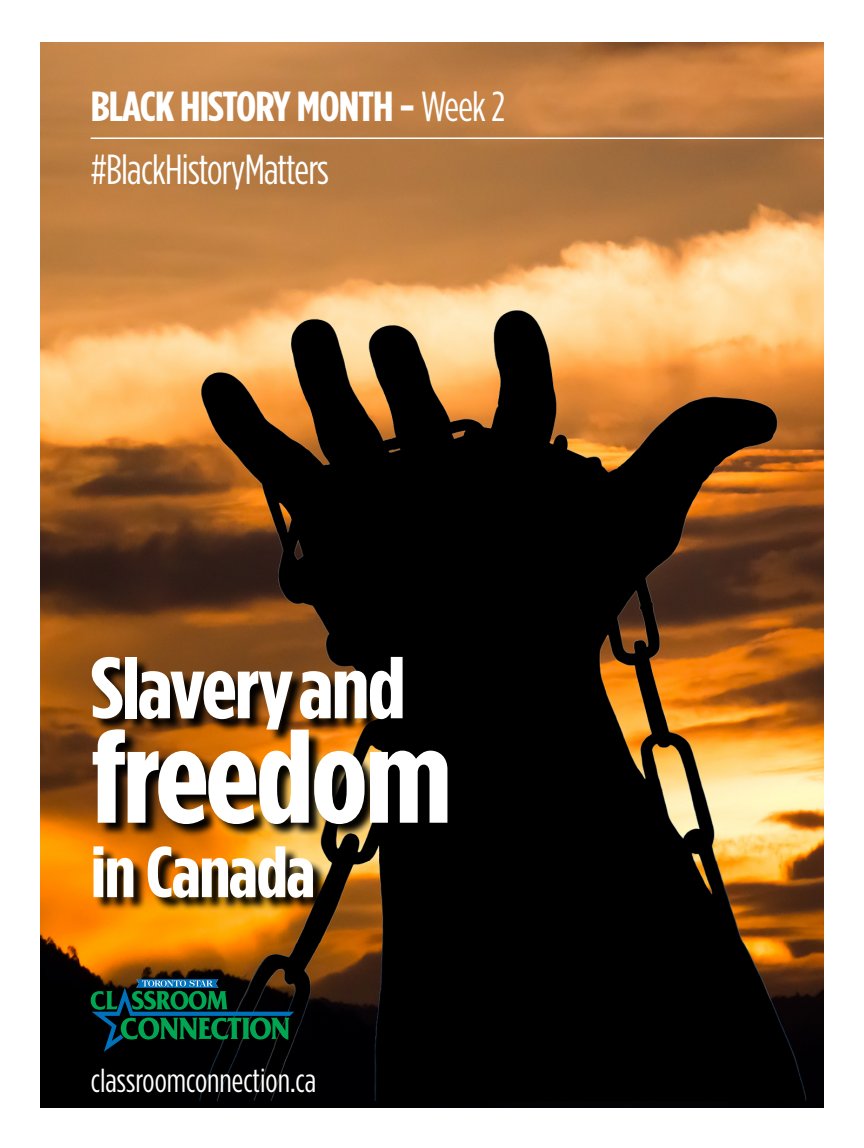
<style>
.page{position:relative;width:864px;height:1148px;background:#fff}
.page>*{position:absolute;margin:0;border:0;box-sizing:border-box;transform-origin:0 0}
.t1{font:700 132px "Gotham Condensed";letter-spacing:-.02em;color:#fff;scale:1.15 1}
.t2{font:700 87px "Gotham Condensed";letter-spacing:-.02em;color:#fff;scale:1.15 1}
.t3{font:700 72px "Gotham Condensed";letter-spacing:-.02em;color:#fff;scale:1.15 1}
.t4{font:42px/62.2px "Gotham Condensed";letter-spacing:-.02em;color:#fff}
.t5{font:33px "Gotham Condensed";color:#fff}
.s1{font-weight:700}
</style>
<div class="page">
<img style="left:40px;top:42px;width:784px;height:1065px">
<div style="left:93px;top:657px;width:369px;height:254px;background:#000;opacity:.98"></div>
<hr style="left:91px;top:137px;width:732px;height:2px;background:#fff">
<svg style="left:91px;top:979px;width:203px;height:72px;background:#07362c"></svg>
<p class="t4" style="left:91px;top:75px;width:416px"><span class="s1">BLACK HISTORY MONTH -</span> Week 2 #BlackHistoryMatters</p>
<h2 class="t2" style="left:91px;top:636px;width:276px">Slaveryand</h2>
<h1 class="t1" style="left:91px;top:699px;width:316px">freedom</h1>
<h3 class="t3" style="left:91px;top:829px;width:197px">in Canada</h3>
<p class="t5" style="left:91px;top:1061px;width:227px">classroomconnection.ca</p>
</div>
